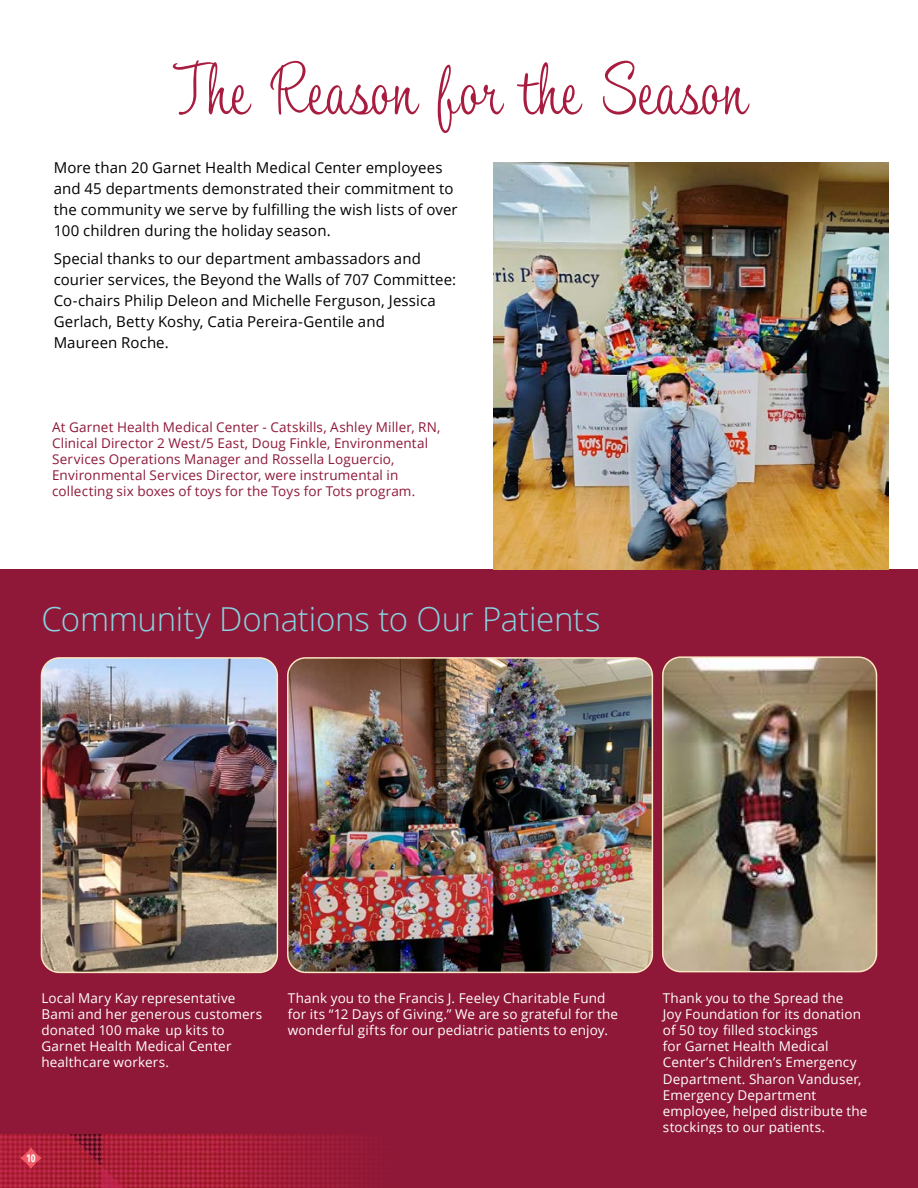
<style>
.page{position:relative;width:918px;height:1188px;background:#fff}
.page>*{position:absolute;margin:0;border:0;box-sizing:border-box;transform-origin:0 0}
.t1{font:73.05px "Tamarillo JF";letter-spacing:.005em;color:#a81d3f}
.t2{font:300 33px "Open Sans";letter-spacing:-.01em;color:#87d3e1}
.t3{font:15px/21px "Open Sans";letter-spacing:.005em;color:#000}
.t4{font:13.5px/16.2px "Open Sans";letter-spacing:.01em;color:#fff}
.t5{font:13.5px/16.2px "Open Sans";letter-spacing:.01em;color:#8f1838}
.t6{font:700 condensed 10.5px "Open Sans";color:#fff}
</style>
<div class="page">
<div style="left:0;top:569px;width:918px;height:619px;background:#8f1838"></div>
<img style="left:494px;top:162px;width:395px;height:407px">
<img style="left:288px;top:660px;width:364px;height:312px">
<div style="left:287px;top:657px;width:366px;height:316px;border:2px solid #fce7c2;border-radius:18px"></div>
<img style="left:41px;top:658px;width:236px;height:314px">
<div style="left:41px;top:657px;width:237px;height:316px;border:2px solid #fce7c2;border-radius:18px"></div>
<img style="left:663px;top:659px;width:214px;height:313px">
<div style="left:662px;top:656px;width:215px;height:316px;border:2px solid #fce7c2;border-radius:18px"></div>
<img style="left:0;top:1134px;width:358px;height:54px">
<svg style="left:21px;top:1148px;width:20px;height:21px"></svg>
<h1 class="t1" style="left:171px;top:42px;width:578px">The Reason fo the Season</h1>
<p class="t3" style="left:54px;top:157px;width:405px">More than 20 Garnet Health Medical Center employees and 45 departments demonstrated their commitment to the community we serve by fulfilling the wish lists of over 100 children during the holiday season.</p>
<p class="t3" style="left:54px;top:248px;width:404px">Special thanks to our department ambassadors and courier services, the Beyond the Walls of 707 Committee:<br>Co-chairs Philip Deleon and Michelle Ferguson, Jessica Gerlach, Betty Koshy, Catia Pereira-Gentile and<br>Maureen Roche.</p>
<p class="t5" style="left:52px;top:418px;width:390px">At Garnet Health Medical Center - Catskills, Ashley Miller, RN, Clinical Director 2 West/5 East, Doug Finkle, Environmental Services Operations Manager and Rossella Loguercio, Environmental Services Director, were instrumental in collecting six boxes of toys for the Toys for Tots program.</p>
<h2 class="t2" style="left:41px;top:596px;width:560px">Community Donations to Our Patients</h2>
<p class="t4" style="left:41px;top:989px;width:222px">Local Mary Kay representative<br>Bami and her generous customers donated 100 make up kits to<br>Garnet Health Medical Center healthcare workers.</p>
<p class="t4" style="left:288px;top:989px;width:332px">Thank you to the Francis J. Feeley Charitable Fund for its “12 Days of Giving.” We are so grateful for the wonderful gifts for our pediatric patients to enjoy.</p>
<p class="t6" style="left:26px;top:1151px;width:11px">10</p>
<p class="t4" style="left:663px;top:989px;width:206px">Thank you to the Spread the<br>Joy Foundation for its donation of 50 toy filled stockings<br>for Garnet Health Medical<br>Center’s Children’s Emergency<br>Department. Sharon Vanduser,<br>Emergency Department employee, helped distribute the stockings to our patients.</p>
</div>
